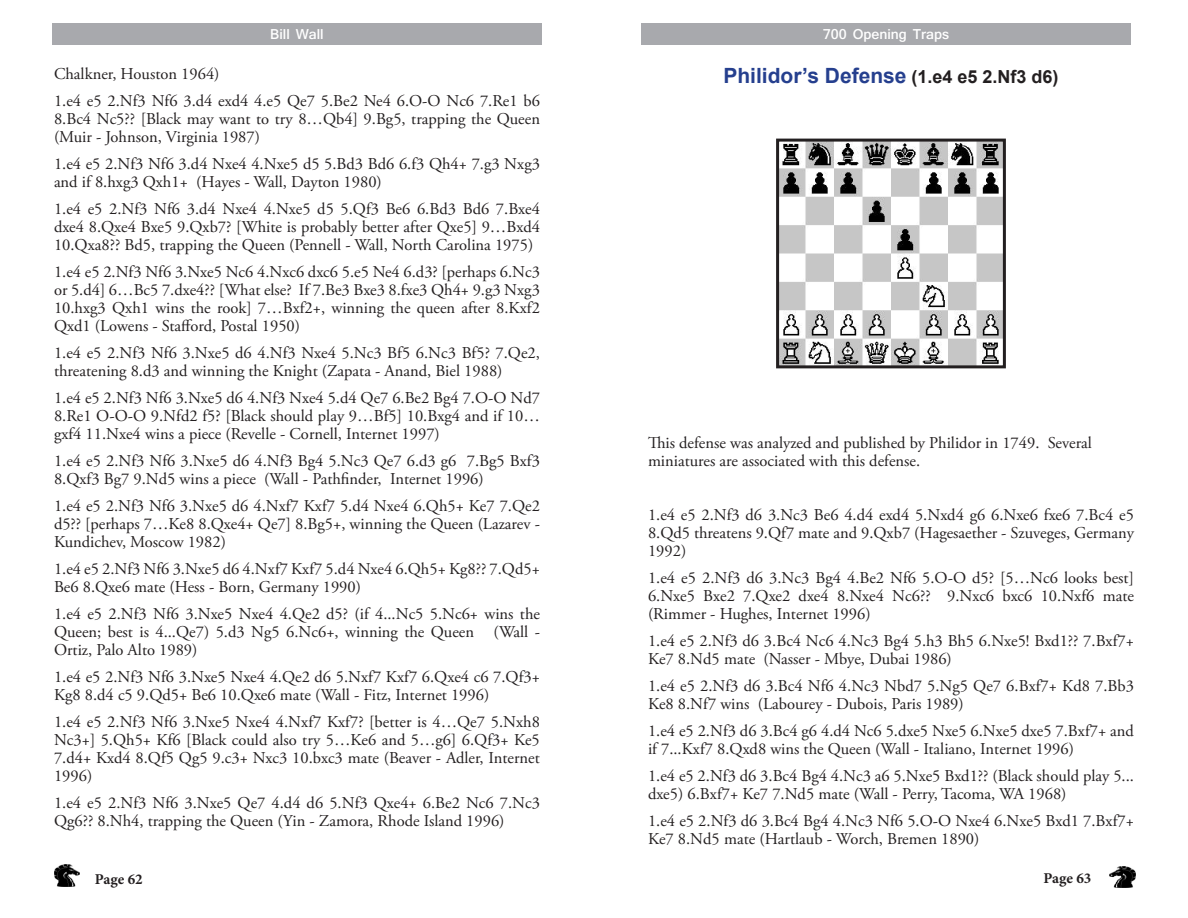
<style>
.page{position:relative;width:1188px;height:918px;background:#fff}
.page>*{position:absolute;margin:0;border:0;box-sizing:border-box;transform-origin:0 0}
.Sub_Headers{font:700 21px "Arial";color:#253f8e}
.Body_Text{font:16.5px/18px "Adobe Garamond Pro";color:#231f20}
.t1{font:700 15px "Shruti";color:#fff}
.t2{font:700 15px "Minion Pro";color:#231f20}
.s1{font-size:18px;color:#231f20}
</style>
<div class="page">
<img style="left:54px;top:865px;width:26px;height:21px">
<img style="left:1110px;top:866px;width:26px;height:22px">
<div style="left:642px;top:24px;width:489px;height:21px;background:#a8a9ad"></div>
<div style="left:52px;top:24px;width:490px;height:21px;background:#a8a9ad"></div>
<img style="left:780px;top:143px;width:222px;height:221px">
<div style="left:776px;top:139px;width:230px;height:229px;border:3px solid #231f20"></div>
<p class="t1" style="left:270px;top:25px;width:55px">Bill Wall</p>
<p class="t1" style="left:823px;top:25px;width:128px">700 Opening Traps</p>
<p class="Body_Text" style="left:54px;top:66px;width:167px">Chalkner, Houston 1964)</p>
<p class="Body_Text" style="left:54px;top:93px;width:488px;text-align:justify">1.e4 e5 2.Nf3 Nf6 3.d4 exd4 4.e5 Qe7 5.Be2 Ne4 6.O-O Nc6 7.Re1 b6<br>8.Bc4 Nc5?? [Black may want to try 8…Qb4] 9.Bg5, trapping the Queen (Muir - Johnson, Virginia 1987)</p>
<p class="Body_Text" style="left:54px;top:156px;width:487px">1.e4 e5 2.Nf3 Nf6 3.d4 Nxe4 4.Nxe5 d5 5.Bd3 Bd6 6.f3 Qh4+ 7.g3 Nxg3 and if 8.hxg3 Qxh1+ (Hayes - Wall, Dayton 1980)</p>
<p class="Body_Text" style="left:54px;top:201px;width:488px;text-align:justify">1.e4 e5 2.Nf3 Nf6 3.d4 Nxe4 4.Nxe5 d5 5.Qf3 Be6 6.Bd3 Bd6 7.Bxe4 dxe4 8.Qxe4 Bxe5 9.Qxb7? [White is probably better after Qxe5] 9…Bxd4<br>10.Qxa8?? Bd5, trapping the Queen (Pennell - Wall, North Carolina 1975)</p>
<p class="Body_Text" style="left:54px;top:264px;width:487px;text-align:justify">1.e4 e5 2.Nf3 Nf6 3.Nxe5 Nc6 4.Nxc6 dxc6 5.e5 Ne4 6.d3? [perhaps 6.Nc3 or 5.d4] 6…Bc5 7.dxe4?? [What else? If 7.Be3 Bxe3 8.fxe3 Qh4+ 9.g3 Nxg3<br>10.hxg3 Qxh1 wins the rook] 7…Bxf2+, winning the queen after 8.Kxf2<br>Qxd1 (Lowens - Stafford, Postal 1950)</p>
<p class="Body_Text" style="left:54px;top:345px;width:487px">1.e4 e5 2.Nf3 Nf6 3.Nxe5 d6 4.Nf3 Nxe4 5.Nc3 Bf5 6.Nc3 Bf5? 7.Qe2, threatening 8.d3 and winning the Knight (Zapata - Anand, Biel 1988)</p>
<p class="Body_Text" style="left:54px;top:390px;width:488px;text-align:justify">1.e4 e5 2.Nf3 Nf6 3.Nxe5 d6 4.Nf3 Nxe4 5.d4 Qe7 6.Be2 Bg4 7.O-O Nd7<br>8.Re1 O-O-O 9.Nfd2 f5? [Black should play 9…Bf5] 10.Bxg4 and if 10… gxf4 11.Nxe4 wins a piece (Revelle - Cornell, Internet 1997)</p>
<p class="Body_Text" style="left:54px;top:453px;width:487px">1.e4 e5 2.Nf3 Nf6 3.Nxe5 d6 4.Nf3 Bg4 5.Nc3 Qe7 6.d3 g6 7.Bg5 Bxf3<br>8.Qxf3 Bg7 9.Nd5 wins a piece (Wall - Pathfinder, Internet 1996)</p>
<p class="Body_Text" style="left:54px;top:498px;width:487px;text-align:justify">1.e4 e5 2.Nf3 Nf6 3.Nxe5 d6 4.Nxf7 Kxf7 5.d4 Nxe4 6.Qh5+ Ke7 7.Qe2 d5?? [perhaps 7…Ke8 8.Qxe4+ Qe7] 8.Bg5+, winning the Queen (Lazarev - Kundichev, Moscow 1982)</p>
<p class="Body_Text" style="left:54px;top:561px;width:487px">1.e4 e5 2.Nf3 Nf6 3.Nxe5 d6 4.Nxf7 Kxf7 5.d4 Nxe4 6.Qh5+ Kg8?? 7.Qd5+<br>Be6 8.Qxe6 mate (Hess - Born, Germany 1990)</p>
<p class="Body_Text" style="left:54px;top:606px;width:488px;text-align:justify">1.e4 e5 2.Nf3 Nf6 3.Nxe5 Nxe4 4.Qe2 d5? (if 4...Nc5 5.Nc6+ wins the Queen; best is 4...Qe7) 5.d3 Ng5 6.Nc6+, winning the Queen (Wall - Ortiz, Palo Alto 1989)</p>
<p class="Body_Text" style="left:54px;top:669px;width:488px">1.e4 e5 2.Nf3 Nf6 3.Nxe5 Nxe4 4.Qe2 d6 5.Nxf7 Kxf7 6.Qxe4 c6 7.Qf3+<br>Kg8 8.d4 c5 9.Qd5+ Be6 10.Qxe6 mate (Wall - Fitz, Internet 1996)</p>
<p class="Body_Text" style="left:54px;top:714px;width:487px;text-align:justify">1.e4 e5 2.Nf3 Nf6 3.Nxe5 Nxe4 4.Nxf7 Kxf7? [better is 4…Qe7 5.Nxh8<br>Nc3+] 5.Qh5+ Kf6 [Black could also try 5…Ke6 and 5…g6] 6.Qf3+ Ke5<br>7.d4+ Kxd4 8.Qf5 Qg5 9.c3+ Nxc3 10.bxc3 mate (Beaver - Adler, Internet 1996)</p>
<p class="Body_Text" style="left:54px;top:795px;width:488px">1.e4 e5 2.Nf3 Nf6 3.Nxe5 Qe7 4.d4 d6 5.Nf3 Qxe4+ 6.Be2 Nc6 7.Nc3<br>Qg6?? 8.Nh4, trapping the Queen (Yin - Zamora, Rhode Island 1996)</p>
<p class="Sub_Headers" style="left:723px;top:61px;width:337px">Philidor’s Defense <span class="s1">(1.e4 e5 2.Nf3 d6)</span></p>
<p class="Body_Text" style="left:648px;top:434px;width:445px">This defense was analyzed and published by Philidor in 1749. Several miniatures are associated with this defense.</p>
<p class="Body_Text" style="left:648px;top:506px;width:487px;text-align:justify">1.e4 e5 2.Nf3 d6 3.Nc3 Be6 4.d4 exd4 5.Nxd4 g6 6.Nxe6 fxe6 7.Bc4 e5<br>8.Qd5 threatens 9.Qf7 mate and 9.Qxb7 (Hagesaether - Szuveges, Germany 1992)</p>
<p class="Body_Text" style="left:648px;top:569px;width:488px;text-align:justify">1.e4 e5 2.Nf3 d6 3.Nc3 Bg4 4.Be2 Nf6 5.O-O d5? [5…Nc6 looks best] 6.Nxe5 Bxe2 7.Qxe2 dxe4 8.Nxe4 Nc6?? 9.Nxc6 bxc6 10.Nxf6 mate (Rimmer - Hughes, Internet 1996)</p>
<p class="Body_Text" style="left:648px;top:632px;width:488px">1.e4 e5 2.Nf3 d6 3.Bc4 Nc6 4.Nc3 Bg4 5.h3 Bh5 6.Nxe5! Bxd1?? 7.Bxf7+<br>Ke7 8.Nd5 mate (Nasser - Mbye, Dubai 1986)</p>
<p class="Body_Text" style="left:648px;top:677px;width:487px">1.e4 e5 2.Nf3 d6 3.Bc4 Nf6 4.Nc3 Nbd7 5.Ng5 Qe7 6.Bxf7+ Kd8 7.Bb3<br>Ke8 8.Nf7 wins (Labourey - Dubois, Paris 1989)</p>
<p class="Body_Text" style="left:648px;top:722px;width:487px">1.e4 e5 2.Nf3 d6 3.Bc4 g6 4.d4 Nc6 5.dxe5 Nxe5 6.Nxe5 dxe5 7.Bxf7+ and if 7...Kxf7 8.Qxd8 wins the Queen (Wall - Italiano, Internet 1996)</p>
<p class="Body_Text" style="left:648px;top:767px;width:488px">1.e4 e5 2.Nf3 d6 3.Bc4 Bg4 4.Nc3 a6 5.Nxe5 Bxd1?? (Black should play 5... dxe5) 6.Bxf7+ Ke7 7.Nd5 mate (Wall - Perry, Tacoma, WA 1968)</p>
<p class="Body_Text" style="left:648px;top:812px;width:487px">1.e4 e5 2.Nf3 d6 3.Bc4 Bg4 4.Nc3 Nf6 5.O-O Nxe4 6.Nxe5 Bxd1 7.Bxf7+<br>Ke7 8.Nd5 mate (Hartlaub - Worch, Bremen 1890)</p>
<p class="t2" style="left:95px;top:869px;width:49px">Page 62</p>
<p class="t2" style="left:1044px;top:868px;width:49px">Page 63</p>
</div>
